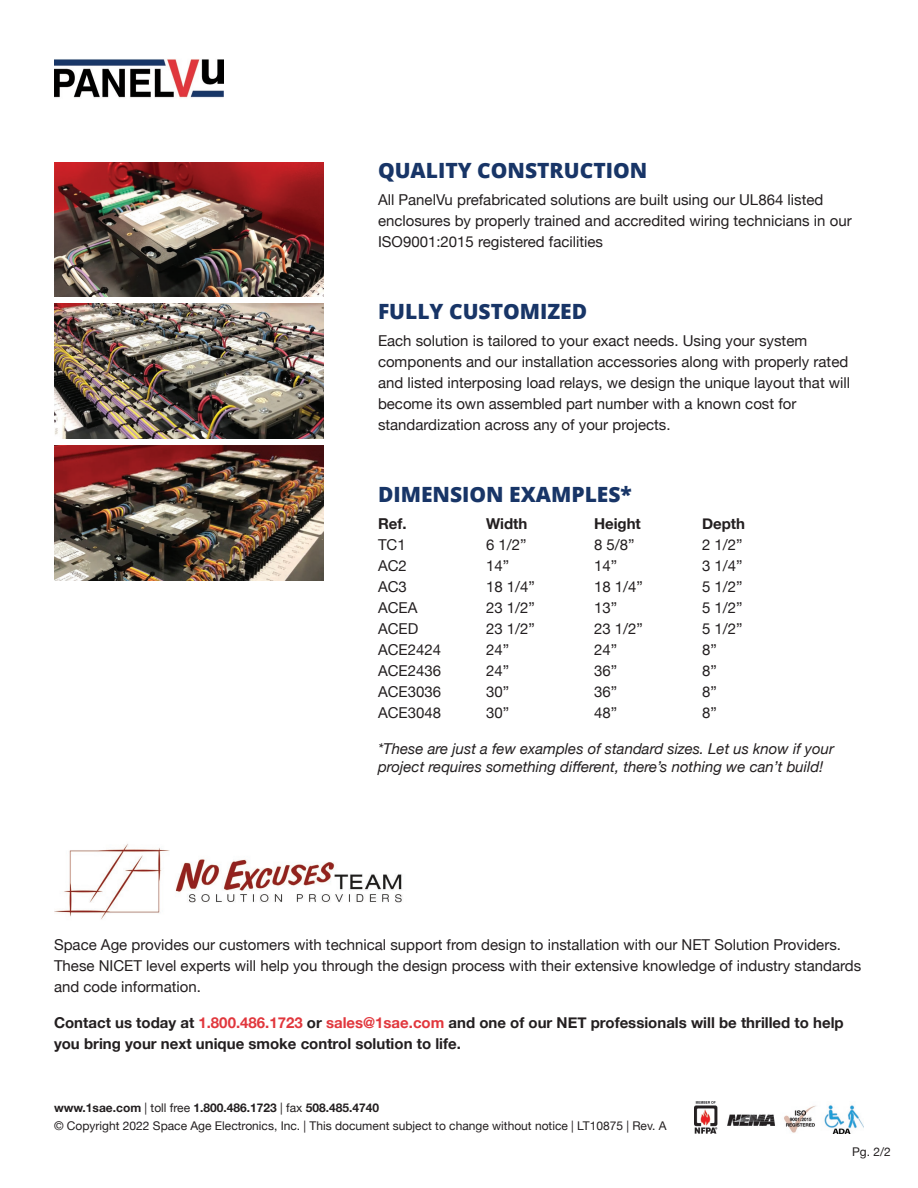
<style>
.page{position:relative;width:918px;height:1188px;background:#fff}
.page>*{position:absolute;margin:0;border:0;box-sizing:border-box;transform-origin:0 0}
.t1{font:800 21px "Open Sans";color:#183567}
.t2{font:15px/21px "Helvetica Neue";color:#231f20}
.t3{font:700 15px/21px "Helvetica Neue";color:#231f20}
.t4{font:italic 15px/18px "Helvetica Neue";color:#231f20}
.t5{font:12px "Helvetica Neue";color:#231f20}
.t6{font:700 12px "Helvetica Neue";color:#231f20}
.s1{color:#e1373d}
.s2{font-weight:400}
</style>
<div class="page">
<img style="left:54px;top:59px;width:170px;height:39px">
<img style="left:54px;top:162px;width:270px;height:135px">
<img style="left:54px;top:303px;width:270px;height:135px">
<img style="left:54px;top:446px;width:270px;height:135px">
<img style="left:694px;top:1101px;width:170px;height:32px">
<img style="left:54px;top:844px;width:348px;height:76px">
<p class="t1" style="left:378px;top:154px;width:271px">QUALITY CONSTRUCTION</p>
<p class="t2" style="left:378px;top:190px;width:475px">All PanelVu prefabricated solutions are built using our UL864 listed enclosures by properly trained and accredited wiring technicians in our<br>ISO9001:2015 registered facilities</p>
<p class="t1" style="left:378px;top:295px;width:211px">FULLY CUSTOMIZED</p>
<p class="t2" style="left:378px;top:331px;width:474px">Each solution is tailored to your exact needs. Using your system components and our installation accessories along with properly rated and listed interposing load relays, we design the unique layout that will become its own assembled part number with a known cost for standardization across any of your projects.</p>
<p class="t1" style="left:378px;top:478px;width:255px">DIMENSION EXAMPLES*</p>
<p class="t3" style="left:378px;top:514px;width:30px">Ref.</p>
<p class="t3" style="left:486px;top:514px;width:43px">Width</p>
<p class="t3" style="left:594px;top:514px;width:48px">Height</p>
<p class="t3" style="left:702px;top:514px;width:45px">Depth</p>
<p class="t2" style="left:378px;top:535px;width:29px">TC1</p>
<p class="t2" style="left:486px;top:535px;width:42px">6 1/2”</p>
<p class="t2" style="left:594px;top:535px;width:42px">8 5/8”</p>
<p class="t2" style="left:702px;top:535px;width:42px">2 1/2”</p>
<p class="t2" style="left:378px;top:556px;width:30px">AC2</p>
<p class="t2" style="left:486px;top:556px;width:25px">14”</p>
<p class="t2" style="left:594px;top:556px;width:25px">14”</p>
<p class="t2" style="left:702px;top:556px;width:42px">3 1/4”</p>
<p class="t2" style="left:378px;top:577px;width:30px">AC3</p>
<p class="t2" style="left:486px;top:577px;width:50px">18 1/4”</p>
<p class="t2" style="left:594px;top:577px;width:50px">18 1/4”</p>
<p class="t2" style="left:702px;top:577px;width:42px">5 1/2”</p>
<p class="t2" style="left:378px;top:598px;width:41px">ACEA</p>
<p class="t2" style="left:486px;top:598px;width:50px">23 1/2”</p>
<p class="t2" style="left:594px;top:598px;width:25px">13”</p>
<p class="t2" style="left:702px;top:598px;width:42px">5 1/2”</p>
<p class="t2" style="left:378px;top:619px;width:42px">ACED</p>
<p class="t2" style="left:486px;top:619px;width:50px">23 1/2”</p>
<p class="t2" style="left:594px;top:619px;width:50px">23 1/2”</p>
<p class="t2" style="left:702px;top:619px;width:42px">5 1/2”</p>
<p class="t2" style="left:378px;top:640px;width:65px">ACE2424</p>
<p class="t2" style="left:486px;top:640px;width:25px">24”</p>
<p class="t2" style="left:594px;top:640px;width:25px">24”</p>
<p class="t2" style="left:702px;top:640px;width:16px">8”</p>
<p class="t2" style="left:378px;top:661px;width:65px">ACE2436</p>
<p class="t2" style="left:486px;top:661px;width:25px">24”</p>
<p class="t2" style="left:594px;top:661px;width:25px">36”</p>
<p class="t2" style="left:702px;top:661px;width:16px">8”</p>
<p class="t2" style="left:378px;top:682px;width:65px">ACE3036</p>
<p class="t2" style="left:486px;top:682px;width:25px">30”</p>
<p class="t2" style="left:594px;top:682px;width:25px">36”</p>
<p class="t2" style="left:702px;top:682px;width:16px">8”</p>
<p class="t2" style="left:378px;top:703px;width:65px">ACE3048</p>
<p class="t2" style="left:486px;top:703px;width:25px">30”</p>
<p class="t2" style="left:594px;top:703px;width:25px">48”</p>
<p class="t2" style="left:702px;top:703px;width:16px">8”</p>
<p class="t4" style="left:378px;top:741px;width:458px">*These are just a few examples of standard sizes. Let us know if your project requires something different, there’s nothing we can’t build!</p>
<p class="t2" style="left:54px;top:935px;width:809px">Space Age provides our customers with technical support from design to installation with our NET Solution Providers.<br>These NICET level experts will help you through the design process with their extensive knowledge of industry standards and code information.</p>
<p class="t3" style="left:54px;top:1013px;width:791px">Contact us today at <span class="s1">1.800.486.1723</span> or <span class="s1">sales@1sae.com</span> and one of our NET professionals will be thrilled to help you bring your next unique smoke control solution to life.</p>
<p class="t6" style="left:54px;top:1099px;width:327px">www.1sae.com <span class="s2">| toll free</span> 1.800.486.1723 <span class="s2">| fax</span> 508.485.4740</p>
<p class="t5" style="left:54px;top:1117px;width:614px">© Copyright 2022 Space Age Electronics, Inc. | This document subject to change without notice | LT10875 | Rev. A</p>
<p class="t5" style="left:852px;top:1143px;width:40px">Pg. 2/2</p>
</div>
